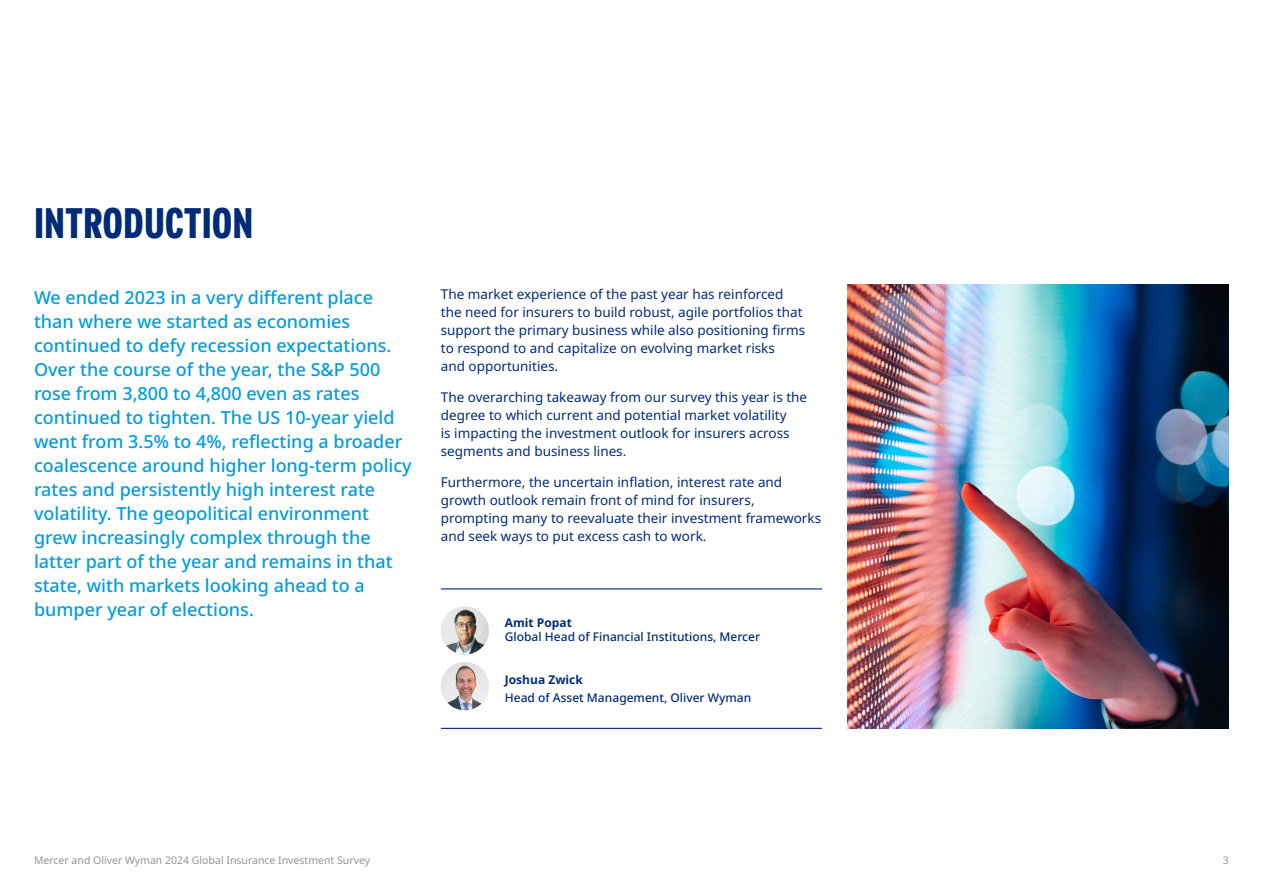
<style>
.page{position:relative;width:1263px;height:893px;background:#fff}
.page>*{position:absolute;margin:0;border:0;box-sizing:border-box;transform-origin:0 0}
.t1{font:700 39px "MMC Display Condensed";color:#002c77}
.t2{font:500 18px/24px "Noto Sans";color:#009de0}
.t3{font:13.5px/18px "Noto Sans";color:#002c77}
.t4{font:500 12px "Noto Sans";color:#002c77}
.t5{font:700 12px "Noto Sans";color:#002c77}
.t6{font:10.5px "Noto Sans";color:#949494}
</style>
<div class="page">
<hr style="left:441px;top:588px;width:381px;height:1px;background:#002c77">
<hr style="left:441px;top:728px;width:381px;height:1px;background:#002c77">
<img style="left:441px;top:606px;width:48px;height:48px;border-radius:24px">
<img style="left:441px;top:662px;width:48px;height:48px;border-radius:24px">
<img style="left:848px;top:285px;width:381px;height:444px">
<h1 class="t1" style="left:34px;top:196px;width:221px">INTRODUCTION</h1>
<p class="t2" style="left:34px;top:286px;width:379px">We ended 2023 in a very different place than where we started as economies continued to defy recession expectations.<br>Over the course of the year, the S&amp;P 500 rose from 3,800 to 4,800 even as rates continued to tighten. The US 10-year yield went from 3.5% to 4%, reflecting a broader coalescence around higher long-term policy rates and persistently high interest rate volatility. The geopolitical environment grew increasingly complex through the latter part of the year and remains in that state, with markets looking ahead to a bumper year of elections.</p>
<p class="t3" style="left:441px;top:286px;width:366px">The market experience of the past year has reinforced the need for insurers to build robust, agile portfolios that support the primary business while also positioning firms to respond to and capitalize on evolving market risks<br>and opportunities.</p>
<p class="t3" style="left:441px;top:388px;width:368px">The overarching takeaway from our survey this year is the degree to which current and potential market volatility<br>is impacting the investment outlook for insurers across segments and business lines.</p>
<p class="t3" style="left:441px;top:473px;width:382px">Furthermore, the uncertain inflation, interest rate and growth outlook remain front of mind for insurers, prompting many to reevaluate their investment frameworks and seek ways to put excess cash to work.</p>
<p class="t5" style="left:505px;top:614px;width:69px">Amit Popat</p>
<p class="t4" style="left:505px;top:628px;width:257px">Global Head of Financial Institutions, Mercer</p>
<p class="t5" style="left:505px;top:671px;width:79px">Joshua Zwick</p>
<p class="t4" style="left:505px;top:689px;width:248px">Head of Asset Management, Oliver Wyman</p>
<p class="t6" style="left:34px;top:853px;width:338px">Mercer and Oliver Wyman 2024 Global Insurance Investment Survey</p>
<p class="t6" style="left:1223px;top:853px;width:8px">3</p>
</div>
